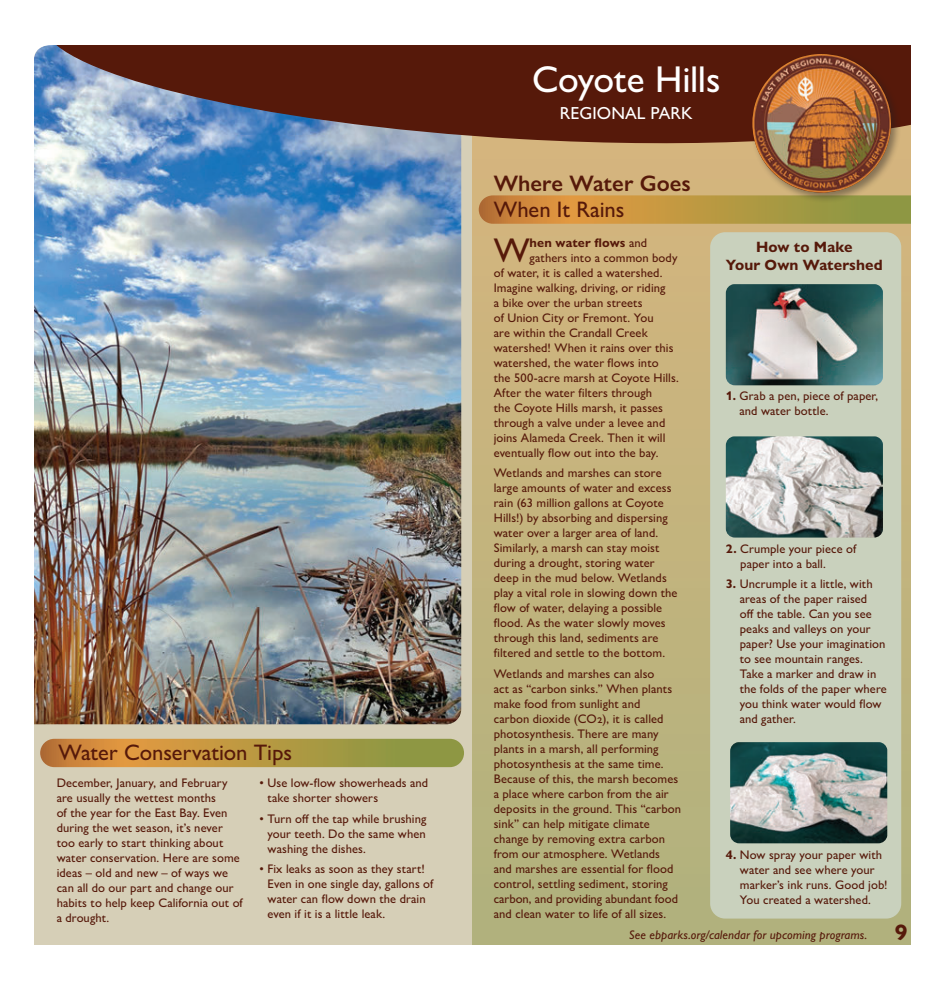
<style>
.page{position:relative;width:945px;height:990px;background:#fff}
.page>*{position:absolute;margin:0;border:0;box-sizing:border-box;transform-origin:0 0}
.t1{font:500 37.5px "Gill Sans Nova";color:#fff}
.t2{font:500 34.5px "Gill Sans Nova";color:#56190a}
.t3{font:500 22.5px "Gill Sans Nova";letter-spacing:-.005em;color:#56190a}
.t4{font:600 22.5px "Gill Sans Nova";color:#56190a}
.t5{font:500 17.5px "Gill Sans Nova";letter-spacing:.005em;color:#fff}
.t6{font:700 15px/18px "Gill Sans Nova";letter-spacing:.005em;color:#56190a;text-align:center}
.t7{font:500 12.5px/15px "Gill Sans Nova";letter-spacing:.005em;color:#56190a}
.t8{font:italic 500 12.5px "Gill Sans Nova";letter-spacing:.005em;color:#56190a}
.t9{font:700 12.5px "Gill Sans Nova";color:#56190a}
.s1{font-weight:500}
.s2{font-weight:700}
.s3{font-weight:700;font-style:normal;font-size:22.5px}
</style>
<div class="page">
<div style="left:34px;top:45px;width:894px;height:901px;background:#d6cfb7"></div>
<img style="left:34px;top:61px;width:427px;height:663px">
<div style="left:472px;top:112px;width:447px;height:847px;background:linear-gradient(to bottom,#d7b57d,#afb27d)"></div>
<svg style="left:34px;top:45px;width:6px;height:16px"></svg>
<svg style="left:40px;top:45px;width:871px;height:104px;background:#674340"></svg>
<svg style="left:479px;top:195px;width:455px;height:29px;background:#bb9441"></svg>
<svg style="left:40px;top:739px;width:424px;height:28px;background:#b69440"></svg>
<div style="left:750px;top:51px;width:152px;height:152px;background:#231f20;opacity:.45"></div>
<img style="left:752px;top:54px;width:139px;height:139px">
<div style="left:710px;top:232px;width:191px;height:687px;background:#c9d1bd;border-radius:15px"></div>
<img style="left:726px;top:284px;width:157px;height:101px">
<img style="left:726px;top:436px;width:157px;height:102px">
<img style="left:730px;top:742px;width:157px;height:101px">
<div style="left:911px;top:0;width:34px;height:990px;background:#fff"></div>
<div style="left:0;top:945px;width:945px;height:45px;background:#fff"></div>
<h3 class="t3" style="left:59px;top:739px;width:235px">Water Conservation Tips</h3>
<p class="t7" style="left:57px;top:775px;width:188px">December, January, and February are usually the wettest months<br>of the year for the East Bay. Even during the wet season, it’s never too early to start thinking about water conservation. Here are some ideas – old and new – of ways we can all do our part and change our habits to help keep California out of a drought.</p>
<p class="t7" style="left:268px;top:775px;width:162px;text-indent:-8px">• Use low-flow showerheads and take shorter showers</p>
<p class="t7" style="left:268px;top:811px;width:160px;text-align:justify;text-indent:-8px">• Turn off the tap while brushing your teeth. Do the same when washing the dishes.</p>
<p class="t7" style="left:268px;top:862px;width:168px;text-indent:-8px">• Fix leaks as soon as they start!<br>Even in one single day, gallons of water can flow down the drain even if it is a little leak.</p>
<h1 class="t1" style="left:532px;top:57px;width:190px">Coyote Hills</h1>
<h3 class="t5" style="left:560px;top:102px;width:134px">REGIONAL PARK</h3>
<h3 class="t4" style="left:494px;top:169px;width:199px">Where Water Goes</h3>
<h3 class="t3" style="left:494px;top:195px;width:132px">When It Rains</h3>
<h2 class="t2" style="left:494px;top:229px;width:37px">W</h2>
<p class="t9" style="left:530px;top:235px;width:119px">hen water flows <span class="s1">and</span></p>
<p class="t6" style="left:726px;top:238px;width:158px">How to Make<br>Your Own Watershed</p>
<p class="t7" style="left:530px;top:250px;width:149px">gathers into a common body</p>
<p class="t7" style="left:494px;top:265px;width:170px">of water, it is called a watershed.</p>
<p class="t7" style="left:494px;top:280px;width:173px">Imagine walking, driving, or riding</p>
<p class="t7" style="left:494px;top:295px;width:150px">a bike over the urban streets</p>
<p class="t7" style="left:494px;top:310px;width:161px">of Union City or Fremont. You</p>
<p class="t7" style="left:494px;top:325px;width:155px">are within the Crandall Creek</p>
<p class="t7" style="left:494px;top:340px;width:181px">watershed! When it rains over this</p>
<p class="t7" style="left:494px;top:355px;width:166px">watershed, the water flows into</p>
<p class="t7" style="left:494px;top:370px;width:187px">the 500-acre marsh at Coyote Hills.</p>
<p class="t7" style="left:494px;top:385px;width:160px">After the water filters through</p>
<p class="t7" style="left:494px;top:400px;width:171px">the Coyote Hills marsh, it passes</p>
<p class="t7" style="left:494px;top:415px;width:173px">through a valve under a levee and</p>
<p class="t7" style="left:494px;top:430px;width:173px">joins Alameda Creek. Then it will</p>
<p class="t7" style="left:494px;top:445px;width:166px">eventually flow out into the bay.</p>
<p class="t7" style="left:494px;top:465px;width:185px">Wetlands and marshes can store large amounts of water and excess rain (63 million gallons at Coyote Hills!) by absorbing and dispersing water over a larger area of land.<br>Similarly, a marsh can stay moist during a drought, storing water deep in the mud below. Wetlands play a vital role in slowing down the flow of water, delaying a possible flood. As the water slowly moves through this land, sediments are filtered and settle to the bottom.</p>
<p class="t7" style="left:494px;top:666px;width:189px">Wetlands and marshes can also<br>act as “carbon sinks.” When plants make food from sunlight and<br>carbon dioxide (CO2), it is called photosynthesis. There are many plants in a marsh, all performing photosynthesis at the same time.<br>Because of this, the marsh becomes a place where carbon from the air deposits in the ground. This “carbon sink” can help mitigate climate change by removing extra carbon from our atmosphere. Wetlands and marshes are essential for flood control, settling sediment, storing carbon, and providing abundant food and clean water to life of all sizes.</p>
<p class="t7" style="left:739px;top:389px;width:140px;text-indent:-14px"><span class="s2">1.</span> Grab a pen, piece of paper, and water bottle.</p>
<p class="t7" style="left:740px;top:541px;width:118px;text-indent:-14px"><span class="s2">2.</span> Crumple your piece of paper into a ball.</p>
<p class="t7" style="left:740px;top:576px;width:149px;text-indent:-14px"><span class="s2">3.</span> Uncrumple it a little, with areas of the paper raised<br>off the table. Can you see peaks and valleys on your paper? Use your imagination to see mountain ranges.<br>Take a marker and draw in the folds of the paper where you think water would flow and gather.</p>
<p class="t7" style="left:740px;top:847px;width:149px;text-indent:-14px"><span class="s2">4.</span> Now spray your paper with water and see where your marker’s ink runs. Good job!<br>You created a watershed.</p>
<p class="t8" style="left:629px;top:927px;width:280px">See ebparks.org/calendar for upcoming programs. <span class="s3">9</span></p>
</div>
